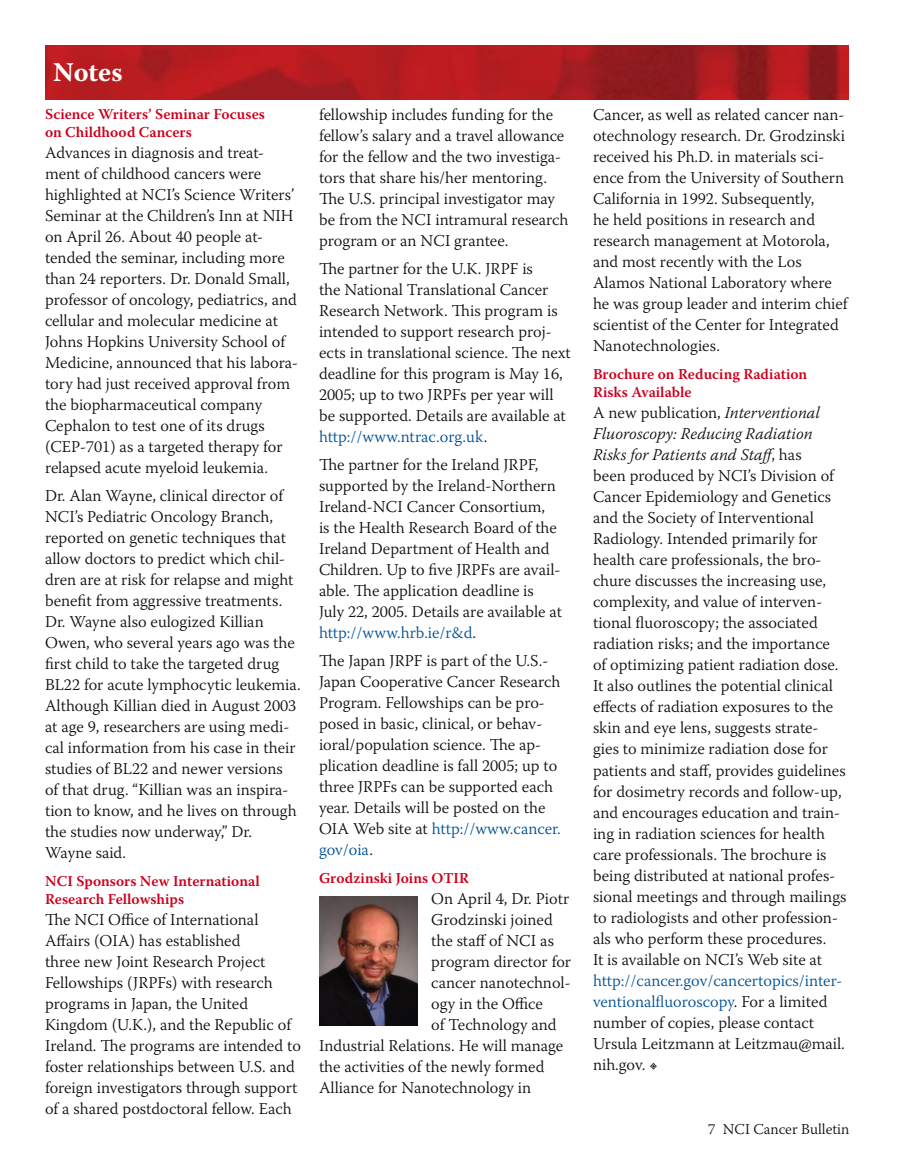
<style>
.page{position:relative;width:903px;height:1176px;background:#fff}
.page>*{position:absolute;margin:0;border:0;box-sizing:border-box;transform-origin:0 0}
.t1{font:700 27px "Warnock Pro";color:#fff}
.t2{font:300 16.5px/21px "Warnock Pro";color:#0f0f0f}
.t3{font:600 15px/18px "Warnock Pro";color:#cc001e}
.t4{font:300 15px "Warnock Pro";color:#0f0f0f}
.s1{color:#005194}
.s2{font-style:italic}
</style>
<div class="page">
<img style="left:45px;top:45px;width:804px;height:54px">
<img style="left:319px;top:896px;width:99px;height:129px">
<h1 class="t1" style="left:53px;top:56px;width:71px">Notes</h1>
<p class="t3" style="left:45px;top:105px;width:221px">Science Writers’ Seminar Focuses on Childhood Cancers</p>
<p class="t2" style="left:45px;top:142px;width:255px">Advances in diagnosis and treat&shy;ment of childhood cancers were highlighted at NCI’s Science Writers’ Seminar at the Children’s Inn at NIH on April 26. About 40 people at&shy;tended the seminar, including more than 24 reporters. Dr. Donald Small, professor of oncology, pediatrics, and cellular and molecular medicine at Johns Hopkins University School of Medicine, announced that his labora&shy;tory had just received approval from the biopharmaceutical company Cephalon to test one of its drugs (CEP-701) as a targeted therapy for relapsed acute myeloid leukemia.</p>
<p class="t2" style="left:45px;top:485px;width:257px">Dr. Alan Wayne, clinical director of NCI’s Pediatric Oncology Branch, reported on genetic techniques that allow doctors to predict which chil&shy;dren are at risk for relapse and might benefit from aggressive treatments.<br>Dr. Wayne also eulogized Killian Owen, who several years ago was the first child to take the targeted drug BL22 for acute lymphocytic leukemia.<br>Although Killian died in August 2003 at age 9, researchers are using medi&shy;cal information from his case in their studies of BL22 and newer versions<br>of that drug. “Killian was an inspira&shy;tion to know, and he lives on through the studies now underway,” Dr.<br>Wayne said.</p>
<p class="t3" style="left:45px;top:871px;width:216px">NCI Sponsors New International<br>Research Fellowships</p>
<p class="t2" style="left:45px;top:908px;width:257px">The NCI Office of International Affairs (OIA) has established<br>three new Joint Research Project Fellowships (JRPFs) with research programs in Japan, the United Kingdom (U.K.), and the Republic of Ireland. The programs are intended to foster relationships between U.S. and foreign investigators through support of a shared postdoctoral fellow. Each</p>
<p class="t2" style="left:319px;top:104px;width:251px">fellowship includes funding for the fellow’s salary and a travel allowance for the fellow and the two investiga&shy;tors that share his/her mentoring.<br>The U.S. principal investigator may be from the NCI intramural research program or an NCI grantee.</p>
<p class="t2" style="left:319px;top:258px;width:253px">The partner for the U.K. JRPF is<br>the National Translational Cancer Research Network. This program is intended to support research proj&shy;ects in translational science. The next deadline for this program is May 16, 2005; up to two JRPFs per year will be supported. Details are available at <span class="s1">http://www.ntrac.org.uk</span>.</p>
<p class="t2" style="left:319px;top:453px;width:244px">The partner for the Ireland JRPF, supported by the Ireland-Northern Ireland-NCI Cancer Consortium,<br>is the Health Research Board of the Ireland Department of Health and Children. Up to five JRPFs are avail&shy;able. The application deadline is July 22, 2005. Details are available at <span class="s1">http://www.hrb.ie/r&amp;d</span>.</p>
<p class="t2" style="left:319px;top:649px;width:243px">The Japan JRPF is part of the U.S.-<br>Japan Cooperative Cancer Research<br>Program. Fellowships can be pro&shy;posed in basic, clinical, or behav&shy;ioral/population science. The ap&shy;plication deadline is fall 2005; up to three JRPFs can be supported each year. Details will be posted on the<br>OIA Web site at <span class="s1">http://www.cancer. gov/oia</span>.</p>
<p class="t3" style="left:319px;top:868px;width:151px">Grodzinski Joins OTIR</p>
<p class="t2" style="left:431px;top:887px;width:140px">On April 4, Dr. Piotr</p>
<p class="t2" style="left:431px;top:908px;width:123px">Grodzinski joined</p>
<p class="t2" style="left:431px;top:929px;width:124px">the staff of NCI as</p>
<p class="t2" style="left:431px;top:950px;width:141px">program director for</p>
<p class="t2" style="left:431px;top:971px;width:141px">cancer nanotechnol-</p>
<p class="t2" style="left:431px;top:992px;width:113px">ogy in the Office</p>
<p class="t2" style="left:431px;top:1013px;width:127px">of Technology and</p>
<p class="t2" style="left:319px;top:1034px;width:246px">Industrial Relations. He will manage</p>
<p class="t2" style="left:319px;top:1055px;width:227px">the activities of the newly formed</p>
<p class="t2" style="left:319px;top:1076px;width:214px">Alliance for Nanotechnology in</p>
<p class="t2" style="left:593px;top:104px;width:256px">Cancer, as well as related cancer nan&shy;otechnology research. Dr. Grodzinski received his Ph.D. in materials sci&shy;ence from the University of Southern California in 1992. Subsequently,<br>he held positions in research and research management at Motorola, and most recently with the Los Alamos National Laboratory where he was group leader and interim chief scientist of the Center for Integrated Nanotechnologies.</p>
<p class="t3" style="left:593px;top:365px;width:216px">Brochure on Reducing Radiation<br>Risks Available</p>
<p class="t2" style="left:593px;top:402px;width:255px">A new publication, <span class="s2">Interventional Fluoroscopy: Reducing Radiation Risks for Patients and Staff</span>, has<br>been produced by NCI’s Division of Cancer Epidemiology and Genetics and the Society of Interventional Radiology. Intended primarily for health care professionals, the bro&shy;chure discusses the increasing use, complexity, and value of interven&shy;tional fluoroscopy; the associated radiation risks; and the importance of optimizing patient radiation dose.<br>It also outlines the potential clinical effects of radiation exposures to the skin and eye lens, suggests strate&shy;gies to minimize radiation dose for patients and staff, provides guidelines for dosimetry records and follow-up, and encourages education and train&shy;ing in radiation sciences for health care professionals. The brochure is being distributed at national profes&shy;sional meetings and through mailings to radiologists and other profession&shy;als who perform these procedures.<br>It is available on NCI’s Web site at</p>
<p class="t2" style="left:593px;top:969px;width:253px"><span class="s1">http://cancer.gov/cancertopics/inter&shy;ventionalfluoroscopy</span>. For a limited number of copies, please contact<br>Ursula Leitzmann at Leitzmau@mail. nih.gov. d</p>
<p class="t4" style="left:708px;top:1119px;width:143px">7 NCI Cancer Bulletin</p>
</div>
